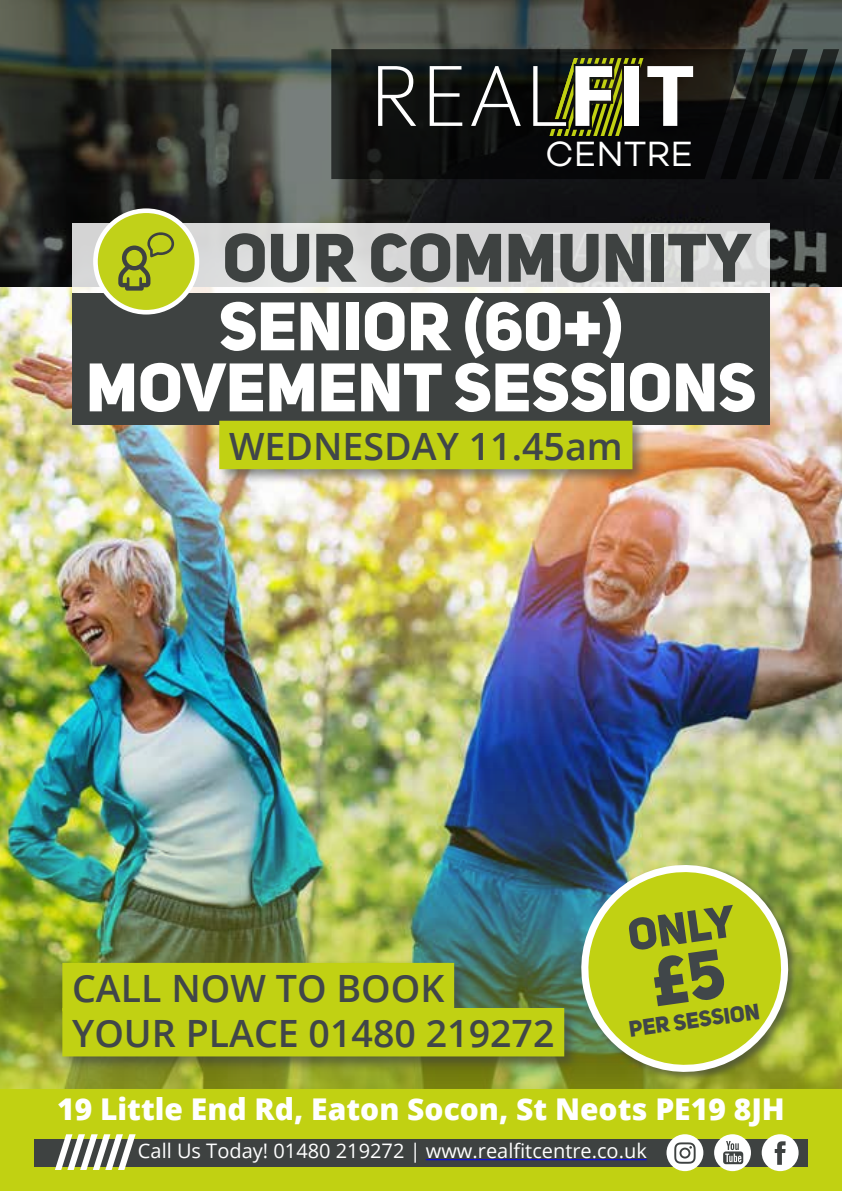
<style>
.page{position:relative;width:842px;height:1191px;background:#fff}
.page>*{position:absolute;margin:0;border:0;box-sizing:border-box;transform-origin:0 0}
.t1{font:67.6px/61px "Uni Sans Heavy CAPS";color:#fff;text-align:center}
.t2{font:67.6px "Uni Sans Heavy CAPS";color:#3e4241}
.t3{font:44.4px "Uni Sans Heavy CAPS";color:#404649}
.t4{font:600 37.6px/45.2px "Open Sans";color:#404649}
.t5{font:35.8px "Campton";color:#fff}
.t6{font:800 30px "Open Sans";color:#fff}
.t7{font:22.2px "Uni Sans Heavy CAPS";color:#404649}
.t8{font:20px "Open Sans";color:#fff}
</style>
<div class="page">
<img style="left:0;top:0;width:842px;height:278px">
<svg style="left:331px;top:49px;width:511px;height:130px;background:#111312"></svg>
<img style="left:0;top:278px;width:842px;height:913px">
<svg style="left:72px;top:223px;width:698px;height:70px;background:#dcdddc"></svg>
<div style="left:72px;top:293px;width:698px;height:131px;background:#3e4241"></div>
<div style="left:579px;top:863px;width:219px;height:219px;background:#3e4241;opacity:.6"></div>
<img style="left:578px;top:862px;width:213px;height:213px">
<div style="left:95px;top:211px;width:102px;height:101px;background:#c1d119;border-radius:50%"></div>
<div style="left:93px;top:208px;width:106px;height:106px;border:5px solid #fff;border-radius:50%"></div>
<svg style="left:118px;top:232px;width:56px;height:59px"></svg>
<div style="left:59px;top:959px;width:521px;height:113px;background:#3e4241;opacity:.6"></div>
<div style="left:62px;top:963px;width:392px;height:48px;background:#c1d113"></div>
<div style="left:62px;top:1008px;width:502px;height:48px;background:#c1d113"></div>
<div style="left:216px;top:417px;width:432px;height:68px;background:#3e4241;opacity:.6"></div>
<div style="left:219px;top:421px;width:413px;height:48px;background:#c1d113"></div>
<svg style="left:378px;top:66px;width:38px;height:60px"></svg>
<svg style="left:430px;top:66px;width:32px;height:60px"></svg>
<svg style="left:471px;top:66px;width:50px;height:60px"></svg>
<svg style="left:533px;top:58px;width:160px;height:78px"></svg>
<div style="left:34px;top:1138px;width:774px;height:28px;background:#3e4241"></div>
<hr style="left:426px;top:1159px;width:221px;height:1px;background:#00f">
<div style="left:762px;top:1134px;width:36px;height:37px;background:#fff;border-radius:50%"></div>
<svg style="left:775px;top:1141px;width:10px;height:23px"></svg>
<div style="left:666px;top:1134px;width:37px;height:37px;background:#fff;border-radius:50%"></div>
<svg style="left:674px;top:1142px;width:22px;height:21px"></svg>
<div style="left:714px;top:1134px;width:37px;height:37px;background:#fff;border-radius:50%"></div>
<svg style="left:723px;top:1141px;width:20px;height:23px"></svg>
<svg style="left:55px;top:1134px;width:81px;height:36px"></svg>
<div style="left:651px;top:948px;width:75px;height:58px;background:#c1d113"></div>
<p class="t5" style="left:545px;top:131px;width:150px">CENTRE</p>
<h1 class="t2" style="left:222px;top:214px;width:530px">OUR COMMUNITY</h1>
<h1 class="t1" style="left:86px;top:295px;width:672px">SENIOR (60+)<br>MOVEMENT SESSIONS</h1>
<p class="t4" style="left:229px;top:422px;width:395px">WEDNESDAY 11.45am</p>
<p class="t4" style="left:72px;top:964px;width:484px">CALL NOW TO BOOK<br>YOUR PLACE 01480 219272</p>
<p class="t3" style="left:624px;top:907px;width:109px;rotate:-8deg">ONLY</p>
<p class="t7" style="left:627px;top:1015px;width:133px;rotate:-8deg">PER SESSION</p>
<p class="t6" style="left:57px;top:1086px;width:729px">19 Little End Rd, Eaton Socon, St Neots PE19 8JH</p>
<p class="t8" style="left:138px;top:1137px;width:510px">Call Us Today! 01480 219272 | www.realfitcentre.co.uk</p>
</div>
